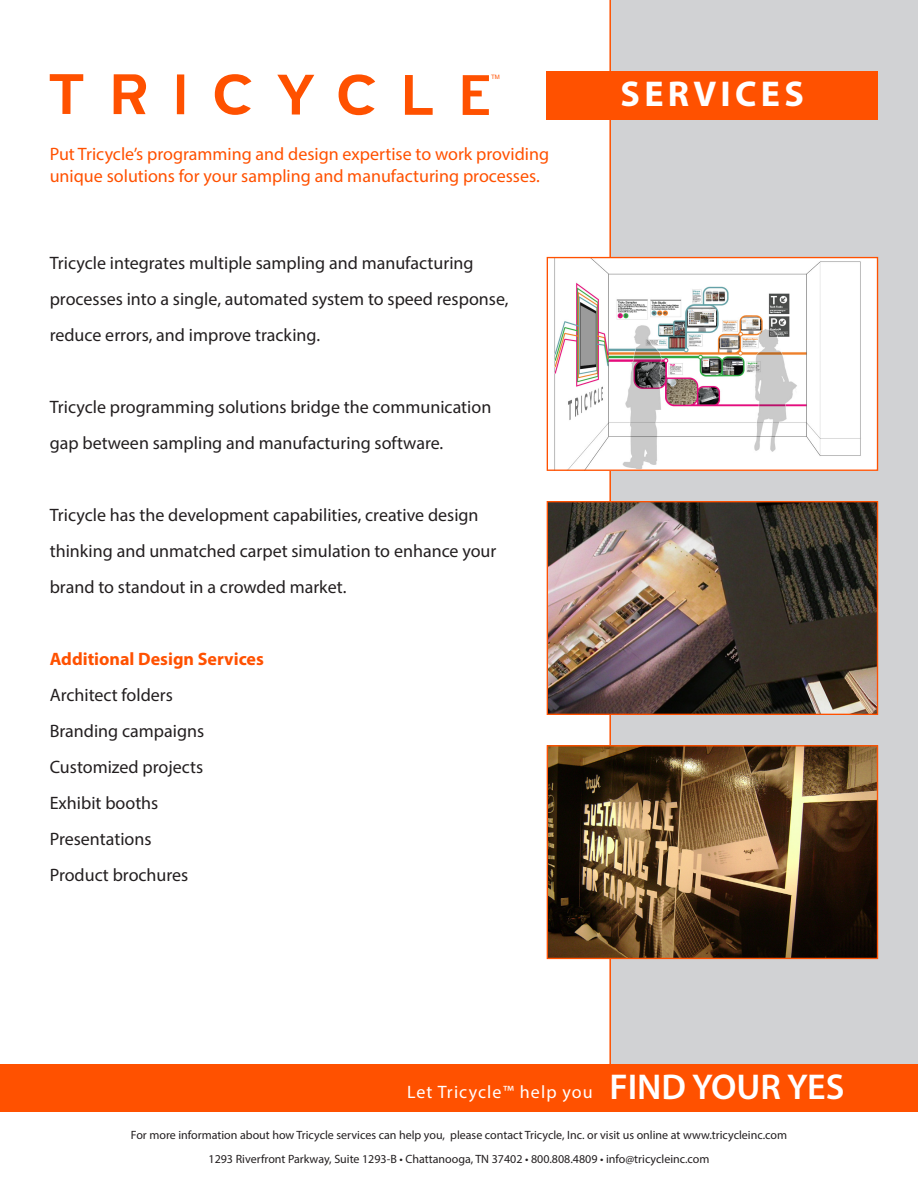
<style>
.page{position:relative;width:918px;height:1188px;background:#fff}
.page>*{position:absolute;margin:0;border:0;box-sizing:border-box;transform-origin:0 0}
.t1{font:600 36px "Myriad Pro";color:#fff}
.t2{font:700 36px "Myriad Pro";letter-spacing:.12em;color:#fff}
.t3{font:18px/36px "Myriad Pro";color:#231f20}
.t4{font:18px/21.6px "Myriad Pro";color:#ff5100}
.t5{font:700 18px "Myriad Pro";color:#ff5100}
.t6{font:18px "Myriad Pro";letter-spacing:.06em;color:#fff}
.t7{font:12px "Myriad Pro";color:#231f20}
.t8{font:6px "Arial";color:#ff5100}
</style>
<div class="page">
<div style="left:609px;top:0;width:309px;height:1064px;background:#d1d2d4"></div>
<svg style="left:50px;top:74px;width:33px;height:40px"></svg>
<svg style="left:114px;top:74px;width:32px;height:40px"></svg>
<div style="left:177px;top:74px;width:7px;height:40px;background:#ff5100"></div>
<svg style="left:215px;top:74px;width:36px;height:41px"></svg>
<svg style="left:277px;top:75px;width:37px;height:40px"></svg>
<svg style="left:339px;top:74px;width:36px;height:41px"></svg>
<svg style="left:405px;top:75px;width:28px;height:40px"></svg>
<svg style="left:463px;top:75px;width:26px;height:40px"></svg>
<img style="left:554px;top:259px;width:322px;height:210px">
<div style="left:547px;top:257px;width:331px;height:214px;border:1px solid #ff5100"></div>
<img style="left:549px;top:747px;width:327px;height:210px">
<div style="left:547px;top:745px;width:331px;height:214px;border:1px solid #ff5100"></div>
<img style="left:549px;top:503px;width:327px;height:210px">
<div style="left:547px;top:501px;width:331px;height:214px;border:1px solid #ff5100"></div>
<div style="left:0;top:1064px;width:918px;height:48px;background:#ff5100"></div>
<div style="left:547px;top:71px;width:331px;height:49px;background:#ff5100"></div>
<p class="t8" style="left:491px;top:73px;width:10px">TM</p>
<p class="t4" style="left:50px;top:143px;width:501px">Put Tricycle’s programming and design expertise to work providing unique solutions for your sampling and manufacturing processes.</p>
<p class="t3" style="left:50px;top:245px;width:460px">Tricycle integrates multiple sampling and manufacturing processes into a single, automated system to speed response, reduce errors, and improve tracking.</p>
<p class="t3" style="left:50px;top:389px;width:443px">Tricycle programming solutions bridge the communication gap between sampling and manufacturing software.</p>
<p class="t3" style="left:50px;top:497px;width:448px">Tricycle has the development capabilities, creative design thinking and unmatched carpet simulation to enhance your brand to standout in a crowded market.</p>
<p class="t5" style="left:50px;top:647px;width:216px">Additional Design Services</p>
<p class="t3" style="left:50px;top:677px;width:125px">Architect folders</p>
<p class="t3" style="left:50px;top:713px;width:156px">Branding campaigns</p>
<p class="t3" style="left:50px;top:749px;width:155px">Customized projects</p>
<p class="t3" style="left:50px;top:785px;width:110px">Exhibit booths</p>
<p class="t3" style="left:50px;top:821px;width:103px">Presentations</p>
<p class="t3" style="left:50px;top:857px;width:140px">Product brochures</p>
<p class="t2" style="left:621px;top:71px;width:185px">SERVICES</p>
<p class="t6" style="left:407px;top:1080px;width:187px">Let Tricycle™ help you</p>
<p class="t1" style="left:609px;top:1064px;width:237px">FIND YOUR YES</p>
<p class="t7" style="left:131px;top:1128px;width:658px">For more information about how Tricycle services can help you, please contact Tricycle, Inc. or visit us online at www.tricycleinc.com</p>
<p class="t7" style="left:209px;top:1152px;width:502px">1293 Riverfront Parkway, Suite 1293-B • Chattanooga, TN 37402 • 800.808.4809 • info@tricycleinc.com</p>
</div>
